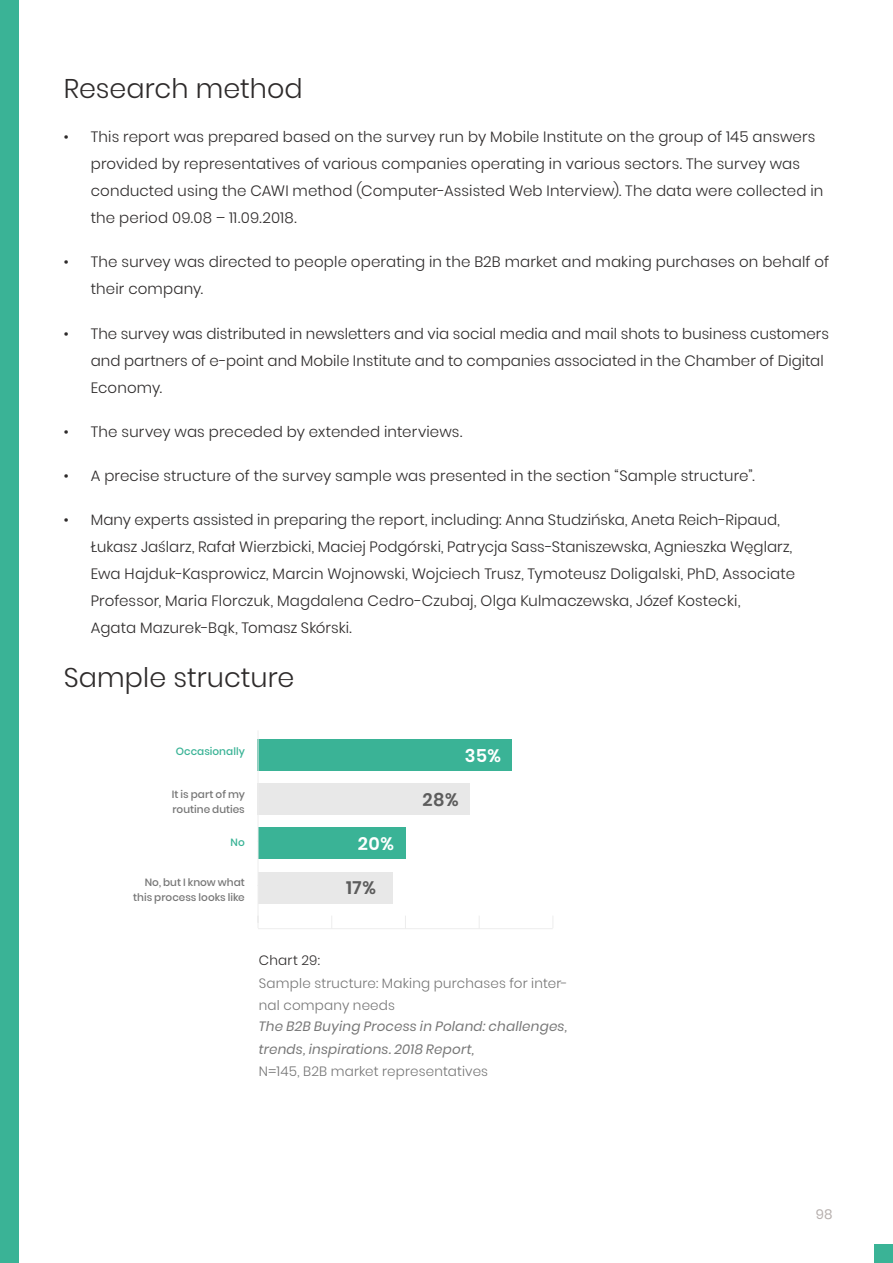
<style>
.page{position:relative;width:893px;height:1263px;background:#fff}
.page>*{position:absolute;margin:0;border:0;box-sizing:border-box;transform-origin:0 0}
.t1{font:300 27px "Poppins";color:#2e2b2b}
.t2{font:600 18px "Poppins";color:#fff}
.t3{font:600 18px "Poppins";color:#5c5c5c}
.t4{font:300 15px/27px "Poppins";letter-spacing:.005em;color:#2e2b2b}
.t5{font:300 13.5px/22.5px "Poppins";letter-spacing:.015em;color:#777}
.t6{font:italic 13.5px/22.5px "Poppins";letter-spacing:.015em;color:#777}
.t7{font:300 13.5px "Poppins";letter-spacing:.015em;color:#2e2b2b}
.t8{font:13.5px "Poppins";color:#b5aeac}
.t9{font:500 10.5px/15px "Poppins";color:#777}
.t10{font:500 10.5px "Poppins";letter-spacing:.005em;color:#3ab396}
</style>
<div class="page">
<div style="left:0;top:0;width:18px;height:1263px;background:#3ab396"></div>
<div style="left:874px;top:1244px;width:19px;height:19px;background:#3ab396"></div>
<div style="left:258px;top:739px;width:254px;height:32px;background:#3ab396"></div>
<div style="left:258px;top:783px;width:212px;height:32px;background:#e8e8e8"></div>
<div style="left:258px;top:827px;width:147px;height:32px;background:#3ab396"></div>
<div style="left:258px;top:872px;width:135px;height:31px;background:#e8e8e8"></div>
<hr style="left:258px;top:928px;width:295px;height:1px;background:#ededed">
<svg style="left:331px;top:916px;width:1px;height:12px"></svg>
<svg style="left:405px;top:916px;width:1px;height:12px"></svg>
<svg style="left:479px;top:916px;width:1px;height:12px"></svg>
<svg style="left:552px;top:916px;width:1px;height:12px"></svg>
<hr style="left:258px;top:730px;width:1px;height:193px;background:#ededed">
<h1 class="t1" style="left:64px;top:73px;width:240px">Research method</h1>
<p class="t4" style="left:91px;top:124px;width:734px;text-indent:-27px">• This report was prepared based on the survey run by Mobile Institute on the group of 145 answers provided by representatives of various companies operating in various sectors. The survey was conducted using the CAWI method (Computer-Assisted Web Interview). The data were collected in the period 09.08 – 11.09.2018.</p>
<p class="t4" style="left:91px;top:249px;width:740px;text-indent:-27px">• The survey was directed to people operating in the B2B market and making purchases on behalf of their company.</p>
<p class="t4" style="left:91px;top:320px;width:740px;text-indent:-27px">• The survey was distributed in newsletters and via social media and mail shots to business customers and partners of e-point and Mobile Institute and to companies associated in the Chamber of Digital<br>Economy.</p>
<p class="t4" style="left:64px;top:418px;width:400px">• The survey was preceded by extended interviews.</p>
<p class="t4" style="left:64px;top:462px;width:692px">• A precise structure of the survey sample was presented in the section “Sample structure”.</p>
<p class="t4" style="left:91px;top:506px;width:706px;text-indent:-27px">• Many experts assisted in preparing the report, including: Anna Studzińska, Aneta Reich-Ripaud, Łukasz Jaślarz, Rafał Wierzbicki, Maciej Podgórski, Patrycja Sass-Staniszewska, Agnieszka Węglarz, Ewa Hajduk-Kasprowicz, Marcin Wojnowski, Wojciech Trusz, Tymoteusz Doligalski, PhD, Associate Professor, Maria Florczuk, Magdalena Cedro-Czubaj, Olga Kulmaczewska, Józef Kostecki,<br>Agata Mazurek-Bąk, Tomasz Skórski.</p>
<h1 class="t1" style="left:64px;top:662px;width:232px">Sample structure</h1>
<p class="t10" style="left:176px;top:745px;width:70px">Occasionally</p>
<p class="t9" style="left:172px;top:786px;width:75px">It is part of my routine duties</p>
<p class="t10" style="left:231px;top:836px;width:16px">No</p>
<p class="t9" style="left:133px;top:874px;width:113px;text-align:right">No, but I know what this process looks like</p>
<p class="t2" style="left:358px;top:833px;width:37px">20%</p>
<p class="t3" style="left:346px;top:877px;width:31px">17%</p>
<p class="t2" style="left:465px;top:745px;width:38px">35%</p>
<p class="t3" style="left:422px;top:789px;width:38px">28%</p>
<p class="t7" style="left:259px;top:953px;width:63px">Chart 29:</p>
<p class="t5" style="left:259px;top:972px;width:311px">Sample structure: Making purchases for inter&shy;nal company needs</p>
<p class="t6" style="left:259px;top:1015px;width:310px">The B2B Buying Process in Poland: challenges, trends, inspirations. 2018 Report,</p>
<p class="t5" style="left:259px;top:1060px;width:231px">N=145, B2B market representatives</p>
<p class="t8" style="left:816px;top:1206px;width:18px">98</p>
</div>
